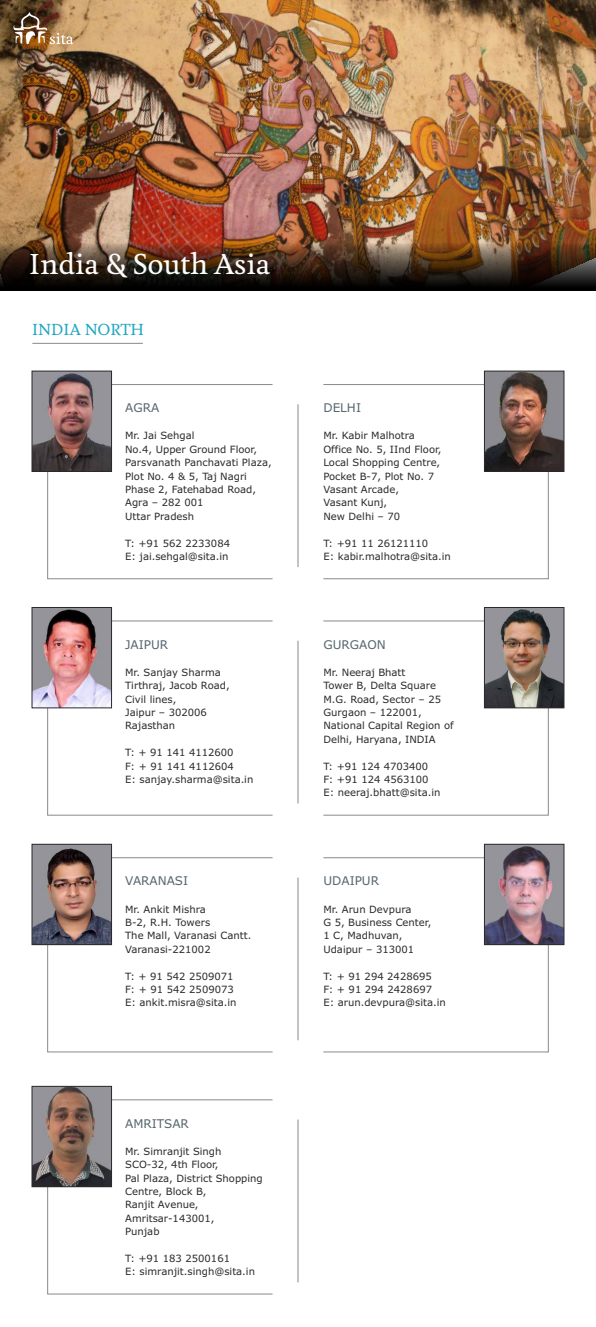
<style>
.page{position:relative;width:596px;height:1327px;background:#fff}
.page>*{position:absolute;margin:0;border:0;box-sizing:border-box;transform-origin:0 0}
.t1{font:500 27px "Feijoa";color:#fefefe}
.t2{font:500 15px "Feijoa";color:#23a7c0}
.t3{font:12px "Verdana";color:#57676f}
.t4{font:10px/13.4px "Verdana";color:#2b2a29}
</style>
<div class="page">
<img style="left:0;top:0;width:595px;height:242px">
<img style="left:0;top:242px;width:595px;height:48px">
<hr style="left:32px;top:343px;width:111px;height:1px;background:#898989">
<hr style="left:297px;top:404px;width:1px;height:163px;background:#898989">
<div style="left:47px;top:384px;width:226px;height:195px;border:1px solid #898989"></div>
<img style="left:34px;top:373px;width:76px;height:97px">
<div style="left:32px;top:371px;width:80px;height:101px;border:1px solid #2b2a29"></div>
<div style="left:323px;top:384px;width:225px;height:195px;border:1px solid #898989"></div>
<img style="left:486px;top:373px;width:76px;height:97px">
<div style="left:484px;top:371px;width:80px;height:101px;border:1px solid #2b2a29"></div>
<hr style="left:297px;top:640px;width:1px;height:163px;background:#898989">
<div style="left:47px;top:620px;width:226px;height:195px;border:1px solid #898989"></div>
<img style="left:34px;top:609px;width:76px;height:97px">
<div style="left:32px;top:607px;width:80px;height:101px;border:1px solid #2b2a29"></div>
<img style="left:486px;top:609px;width:76px;height:97px">
<div style="left:484px;top:607px;width:80px;height:101px;border:1px solid #2b2a29"></div>
<hr style="left:297px;top:877px;width:1px;height:163px;background:#898989">
<div style="left:47px;top:857px;width:226px;height:195px;border:1px solid #898989"></div>
<img style="left:34px;top:845px;width:76px;height:97px">
<div style="left:32px;top:843px;width:80px;height:101px;border:1px solid #2b2a29"></div>
<div style="left:323px;top:857px;width:225px;height:195px;border:1px solid #898989"></div>
<img style="left:486px;top:845px;width:76px;height:97px">
<div style="left:484px;top:843px;width:80px;height:101px;border:1px solid #2b2a29"></div>
<hr style="left:297px;top:1119px;width:1px;height:163px;background:#898989">
<div style="left:47px;top:1099px;width:226px;height:195px;border:1px solid #898989"></div>
<img style="left:34px;top:1087px;width:76px;height:97px">
<div style="left:32px;top:1085px;width:80px;height:101px;border:1px solid #2b2a29"></div>
<svg style="left:13px;top:11px;width:60px;height:33px"></svg>
<h1 class="t1" style="left:29px;top:250px;width:242px">India &amp; South Asia</h1>
<h2 class="t2" style="left:32px;top:321px;width:113px">INDIA NORTH</h2>
<p class="t3" style="left:125px;top:403px;width:36px">AGRA</p>
<p class="t4" style="left:125px;top:430px;width:148px">Mr. Jai Sehgal<br>No.4, Upper Ground Floor,<br>Parsvanath Panchavati Plaza,<br>Plot No. 4 &amp; 5, Taj Nagri<br>Phase 2, Fatehabad Road,<br>Agra – 282 001<br>Uttar Pradesh</p>
<p class="t4" style="left:125px;top:537px;width:106px">T: +91 562 2233084<br>E: jai.sehgal@sita.in</p>
<p class="t3" style="left:125px;top:639px;width:45px">JAIPUR</p>
<p class="t4" style="left:125px;top:666px;width:106px">Mr. Sanjay Sharma<br>Tirthraj, Jacob Road,<br>Civil lines,<br>Jaipur – 302006<br>Rajasthan</p>
<p class="t4" style="left:125px;top:746px;width:130px">T: + 91 141 4112600<br>F: + 91 141 4112604<br>E: sanjay.sharma@sita.in</p>
<p class="t3" style="left:125px;top:876px;width:64px">VARANASI</p>
<p class="t4" style="left:125px;top:903px;width:128px">Mr. Ankit Mishra<br>B-2, R.H. Towers<br>The Mall, Varanasi Cantt.<br>Varanasi-221002</p>
<p class="t4" style="left:125px;top:970px;width:113px">T: + 91 542 2509071<br>F: + 91 542 2509073<br>E: ankit.misra@sita.in</p>
<p class="t3" style="left:125px;top:1118px;width:65px">AMRITSAR</p>
<p class="t4" style="left:125px;top:1145px;width:139px">Mr. Simranjit Singh<br>SCO-32, 4th Floor,<br>Pal Plaza, District Shopping<br>Centre, Block B,<br>Ranjit Avenue,<br>Amritsar-143001,<br>Punjab</p>
<p class="t4" style="left:125px;top:1252px;width:131px">T: +91 183 2500161<br>E: simranjit.singh@sita.in</p>
<p class="t3" style="left:323px;top:403px;width:39px">DELHI</p>
<p class="t4" style="left:323px;top:430px;width:120px">Mr. Kabir Malhotra<br>Office No. 5, IInd Floor,<br>Local Shopping Centre,<br>Pocket B-7, Plot No. 7<br>Vasant Arcade,<br>Vasant Kunj,<br>New Delhi – 70</p>
<p class="t4" style="left:323px;top:537px;width:129px">T: +91 11 26121110<br>E: kabir.malhotra@sita.in</p>
<p class="t3" style="left:323px;top:639px;width:64px">GURGAON</p>
<p class="t4" style="left:323px;top:666px;width:132px">Mr. Neeraj Bhatt<br>Tower B, Delta Square<br>M.G. Road, Sector – 25<br>Gurgaon – 122001,<br>National Capital Region of<br>Delhi, Haryana, INDIA</p>
<p class="t4" style="left:323px;top:760px;width:118px">T: +91 124 4703400<br>F: +91 124 4563100<br>E: neeraj.bhatt@sita.in</p>
<p class="t3" style="left:323px;top:876px;width:57px">UDAIPUR</p>
<p class="t4" style="left:323px;top:903px;width:109px">Mr. Arun Devpura<br>G 5, Business Center,<br>1 C, Madhuvan,<br>Udaipur – 313001</p>
<p class="t4" style="left:323px;top:970px;width:124px">T: + 91 294 2428695<br>F: + 91 294 2428697<br>E: arun.devpura@sita.in</p>
</div>
